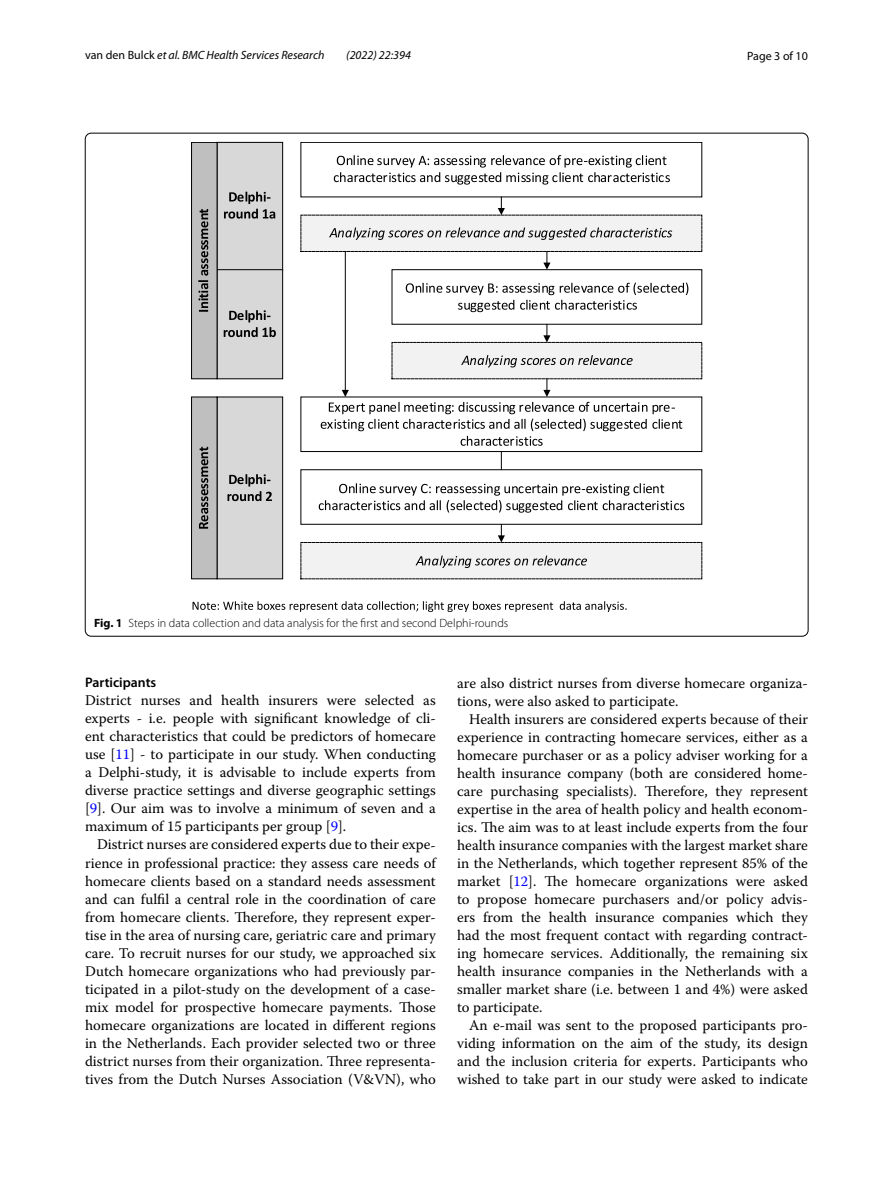
<style>
.page{position:relative;width:893px;height:1187px;background:#fff}
.page>*{position:absolute;margin:0;border:0;box-sizing:border-box;transform-origin:0 0}
.t1{font:14.7px/18px "Warnock Pro";color:#000;text-align:justify}
.t2{font:600 13.8px "Myriad Pro";color:#000}
.t3{font:300 12px "Myriad Pro";color:#000}
.t4{font:italic 12px "Myriad Pro";color:#000}
.t5{font:12px "Myriad Pro";color:#000}
.s1{font-style:normal}
.s2{font-weight:700}
.s3{color:#00f}
</style>
<div class="page">
<div style="left:217px;top:142px;width:66px;height:128px;background:#d8d8d8"></div>
<div style="left:217px;top:142px;width:66px;height:128px;border:1px solid #000"></div>
<svg style="left:224px;top:192px;width:51px;height:26px"></svg>
<div style="left:301px;top:142px;width:401px;height:55px;border:1px solid #000"></div>
<svg style="left:334px;top:155px;width:336px;height:29px"></svg>
<div style="left:392px;top:342px;width:310px;height:37px;background:#f2f2f2"></div>
<div style="left:392px;top:342px;width:310px;height:37px;border:1px dashed #000"></div>
<svg style="left:461px;top:355px;width:172px;height:12px"></svg>
<div style="left:392px;top:269px;width:310px;height:55px;border:1px solid #000"></div>
<svg style="left:406px;top:282px;width:282px;height:30px"></svg>
<div style="left:301px;top:215px;width:401px;height:36px;background:#f2f2f2"></div>
<div style="left:301px;top:215px;width:401px;height:37px;border:1px dashed #000"></div>
<svg style="left:329px;top:227px;width:343px;height:13px"></svg>
<div style="left:301px;top:469px;width:401px;height:55px;border:1px solid #000"></div>
<svg style="left:319px;top:483px;width:365px;height:29px"></svg>
<div style="left:217px;top:397px;width:66px;height:182px;background:#d8d8d8;border:1px solid #000"></div>
<svg style="left:227px;top:474px;width:45px;height:27px"></svg>
<div style="left:301px;top:542px;width:401px;height:37px;background:#f2f2f2"></div>
<div style="left:301px;top:542px;width:401px;height:37px;border:1px dashed #000"></div>
<svg style="left:416px;top:555px;width:171px;height:13px"></svg>
<svg style="left:543px;top:251px;width:7px;height:19px"></svg>
<hr style="left:345px;top:251px;width:1px;height:140px;background:#000">
<svg style="left:321px;top:379px;width:361px;height:90px"></svg>
<svg style="left:498px;top:524px;width:7px;height:18px"></svg>
<svg style="left:498px;top:197px;width:7px;height:18px"></svg>
<svg style="left:543px;top:324px;width:7px;height:18px"></svg>
<div style="left:217px;top:270px;width:66px;height:109px;background:#d8d8d8"></div>
<div style="left:217px;top:269px;width:66px;height:110px;border:1px solid #000"></div>
<svg style="left:224px;top:310px;width:52px;height:27px"></svg>
<div style="left:192px;top:142px;width:25px;height:237px;background:#bfbfbf"></div>
<div style="left:191px;top:142px;width:26px;height:237px;border:1px solid #000"></div>
<svg style="left:198px;top:209px;width:10px;height:103px"></svg>
<div style="left:192px;top:397px;width:25px;height:182px;background:#bfbfbf"></div>
<div style="left:191px;top:397px;width:26px;height:182px;border:1px solid #000"></div>
<svg style="left:199px;top:447px;width:9px;height:81px"></svg>
<svg style="left:193px;top:601px;width:434px;height:11px"></svg>
<p class="t4" style="left:85px;top:48px;width:241px"><span class="s1">van den Bulck</span> et al. BMC Health Services Research</p>
<p class="t4" style="left:346px;top:48px;width:66px">(2022) 22:394</p>
<p class="t5" style="left:747px;top:48px;width:62px">Page 3 of 10</p>
<p class="t3" style="left:94px;top:616px;width:416px"><span class="s2">Fig. 1</span> Steps in data collection and data analysis for the first and second Delphi-rounds</p>
<p class="t2" style="left:85px;top:674px;width:73px">Participants</p>
<p class="t1" style="left:85px;top:691px;width:352px">District nurses and health insurers were selected as experts - i.e. people with significant knowledge of cli&shy;ent characteristics that could be predictors of homecare use [<span class="s3">11</span>] - to participate in our study. When conducting a Delphi-study, it is advisable to include experts from diverse practice settings and diverse geographic settings [<span class="s3">9</span>]. Our aim was to involve a minimum of seven and a maximum of 15 participants per group [<span class="s3">9</span>].</p>
<p class="t1" style="left:85px;top:835px;width:352px;text-indent:12px">District nurses are considered experts due to their expe&shy;rience in professional practice: they assess care needs of homecare clients based on a standard needs assessment and can fulfil a central role in the coordination of care from homecare clients. Therefore, they represent exper&shy;tise in the area of nursing care, geriatric care and primary care. To recruit nurses for our study, we approached six Dutch homecare organizations who had previously par&shy;ticipated in a pilot-study on the development of a case&shy;mix model for prospective homecare payments. Those homecare organizations are located in different regions in the Netherlands. Each provider selected two or three district nurses from their organization. Three representa&shy;tives from the Dutch Nurses Association (V&amp;VN), who</p>
<p class="t1" style="left:457px;top:673px;width:352px">are also district nurses from diverse homecare organiza&shy;tions, were also asked to participate.</p>
<p class="t1" style="left:457px;top:709px;width:352px;text-indent:12px">Health insurers are considered experts because of their experience in contracting homecare services, either as a homecare purchaser or as a policy adviser working for a health insurance company (both are considered home&shy;care purchasing specialists). Therefore, they represent expertise in the area of health policy and health econom&shy;ics. The aim was to at least include experts from the four health insurance companies with the largest market share in the Netherlands, which together represent 85% of the market [<span class="s3">12</span>]. The homecare organizations were asked to propose homecare purchasers and/or policy advis&shy;ers from the health insurance companies which they had the most frequent contact with regarding contract&shy;ing homecare services. Additionally, the remaining six health insurance companies in the Netherlands with a smaller market share (i.e. between 1 and 4%) were asked to participate.</p>
<p class="t1" style="left:457px;top:1015px;width:352px;text-indent:12px">An e-mail was sent to the proposed participants pro&shy;viding information on the aim of the study, its design and the inclusion criteria for experts. Participants who wished to take part in our study were asked to indicate</p>
</div>
